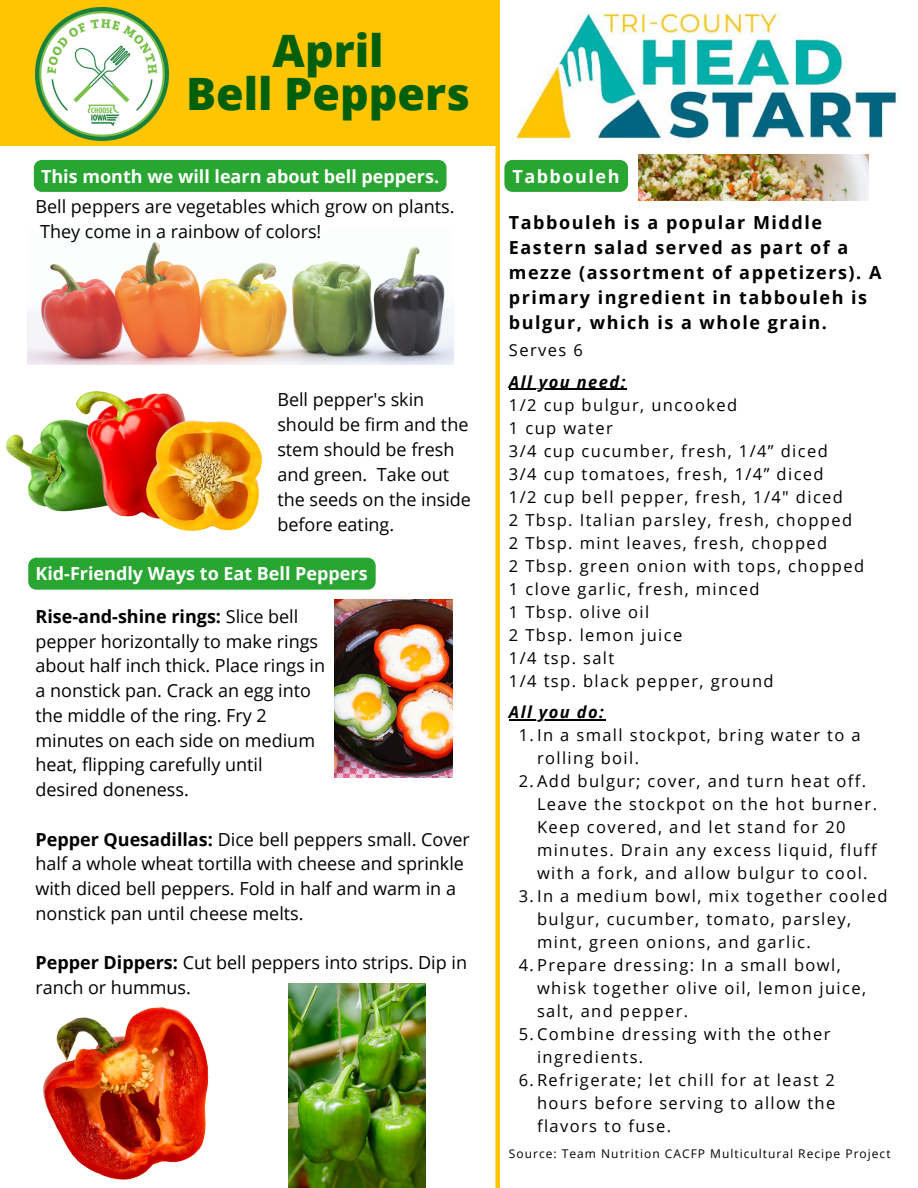
<style>
.page{position:relative;width:918px;height:1188px;background:#fff}
.page>*{position:absolute;margin:0;border:0;box-sizing:border-box;transform-origin:0 0}
.t1{font:800 44.7px/42.8px "Open Sans";color:#005f0a;text-align:center}
.t2{font:18px/24.8px "Open Sans";color:#000}
.t3{font:700 18px/25px "Open Sans";letter-spacing:.085em;color:#000}
.t4{font:700 18px "Open Sans";color:#fff}
.t5{font:700 18px "Open Sans";letter-spacing:.085em;color:#fff}
.t6{font:16.5px/23px "Open Sans";letter-spacing:.085em;color:#000}
.t7{font:italic 700 16.5px "Open Sans";letter-spacing:.085em;color:#000}
.t8{font:12px "Open Sans";letter-spacing:.085em;color:#000}
.s1{font-weight:700}
</style>
<div class="page">
<img style="left:510px;top:12px;width:388px;height:131px">
<div style="left:0;top:0;width:499px;height:145px;background:#ffc501"></div>
<img style="left:35px;top:8px;width:133px;height:133px">
<img style="left:6px;top:391px;width:255px;height:140px">
<img style="left:334px;top:599px;width:119px;height:178px">
<img style="left:28px;top:242px;width:425px;height:122px">
<img style="left:323px;top:983px;width:102px;height:205px">
<img style="left:43px;top:983px;width:280px;height:205px">
<img style="left:638px;top:154px;width:231px;height:47px">
<div style="left:34px;top:160px;width:413px;height:32px;background:#29a532"></div>
<div style="left:28px;top:558px;width:348px;height:32px;background:#29a532"></div>
<hr style="left:509px;top:389px;width:118px;height:1px;background:#000">
<hr style="left:509px;top:719px;width:96px;height:1px;background:#000">
<div style="left:504px;top:160px;width:124px;height:32px;background:#29a532;border-radius:8px"></div>
<div style="left:495px;top:141px;width:5px;height:1047px;background:#ffc501"></div>
<h1 class="t1" style="left:186px;top:29px;width:285px">April<br>Bell Peppers</h1>
<p class="t4" style="left:41px;top:163px;width:400px">This month we will learn about bell peppers.</p>
<p class="t2" style="left:35px;top:194px;width:421px">Bell peppers are vegetables which grow on plants.<br>They come in a rainbow of colors!</p>
<p class="t2" style="left:277px;top:386px;width:195px">Bell pepper's skin should be firm and the stem should be fresh and green. Take out the seeds on the inside before eating.</p>
<p class="t4" style="left:35px;top:561px;width:334px">Kid-Friendly Ways to Eat Bell Peppers</p>
<p class="t2" style="left:35px;top:604px;width:291px"><span class="s1">Rise-and-shine rings:</span> Slice bell pepper horizontally to make rings about half inch thick. Place rings in a nonstick pan. Crack an egg into the middle of the ring. Fry 2 minutes on each side on medium heat, flipping carefully until desired doneness.</p>
<p class="t2" style="left:35px;top:826px;width:436px"><span class="s1">Pepper Quesadillas:</span> Dice bell peppers small. Cover half a whole wheat tortilla with cheese and sprinkle with diced bell peppers. Fold in half and warm in a nonstick pan until cheese melts.</p>
<p class="t2" style="left:35px;top:950px;width:433px"><span class="s1">Pepper Dippers:</span> Cut bell peppers into strips. Dip in ranch or hummus.</p>
<p class="t5" style="left:512px;top:163px;width:109px">Tabbouleh</p>
<p class="t3" style="left:509px;top:209px;width:374px">Tabbouleh is a popular Middle<br>Eastern salad served as part of a mezze (assortment of appetizers). A primary ingredient in tabbouleh is bulgur, which is a whole grain.</p>
<p class="t6" style="left:509px;top:339px;width:75px">Serves 6</p>
<p class="t7" style="left:509px;top:370px;width:118px">All you need:</p>
<p class="t6" style="left:509px;top:393px;width:357px">1/2 cup bulgur, uncooked<br>1 cup water<br>3/4 cup cucumber, fresh, 1/4” diced<br>3/4 cup tomatoes, fresh, 1/4” diced<br>1/2 cup bell pepper, fresh, 1/4" diced<br>2 Tbsp. Italian parsley, fresh, chopped<br>2 Tbsp. mint leaves, fresh, chopped<br>2 Tbsp. green onion with tops, chopped<br>1 clove garlic, fresh, minced<br>1 Tbsp. olive oil<br>2 Tbsp. lemon juice<br>1/4 tsp. salt<br>1/4 tsp. black pepper, ground</p>
<p class="t7" style="left:509px;top:700px;width:96px">All you do:</p>
<p class="t6" style="left:519px;top:723px;width:343px">1.In a small stockpot, bring water to a</p>
<p class="t6" style="left:537px;top:746px;width:104px">rolling boil.</p>
<p class="t6" style="left:519px;top:769px;width:349px">2.Add bulgur; cover, and turn heat off.</p>
<p class="t6" style="left:537px;top:792px;width:342px">Leave the stockpot on the hot burner.</p>
<p class="t6" style="left:537px;top:815px;width:310px">Keep covered, and let stand for 20</p>
<p class="t6" style="left:537px;top:838px;width:341px">minutes. Drain any excess liquid, fluff</p>
<p class="t6" style="left:537px;top:861px;width:332px">with a fork, and allow bulgur to cool.</p>
<p class="t6" style="left:519px;top:884px;width:370px">3.In a medium bowl, mix together cooled</p>
<p class="t6" style="left:537px;top:907px;width:316px">bulgur, cucumber, tomato, parsley,</p>
<p class="t6" style="left:537px;top:930px;width:275px">mint, green onions, and garlic.</p>
<p class="t6" style="left:519px;top:953px;width:323px">4.Prepare dressing: In a small bowl,</p>
<p class="t6" style="left:537px;top:976px;width:331px">whisk together olive oil, lemon juice,</p>
<p class="t6" style="left:537px;top:999px;width:153px">salt, and pepper.</p>
<p class="t6" style="left:519px;top:1022px;width:313px">5.Combine dressing with the other</p>
<p class="t6" style="left:537px;top:1045px;width:108px">ingredients.</p>
<p class="t6" style="left:519px;top:1068px;width:318px">6.Refrigerate; let chill for at least 2</p>
<p class="t6" style="left:537px;top:1091px;width:300px">hours before serving to allow the</p>
<p class="t6" style="left:537px;top:1114px;width:136px">flavors to fuse.</p>
<p class="t8" style="left:509px;top:1145px;width:383px">Source: Team Nutrition CACFP Multicultural Recipe Project</p>
</div>
